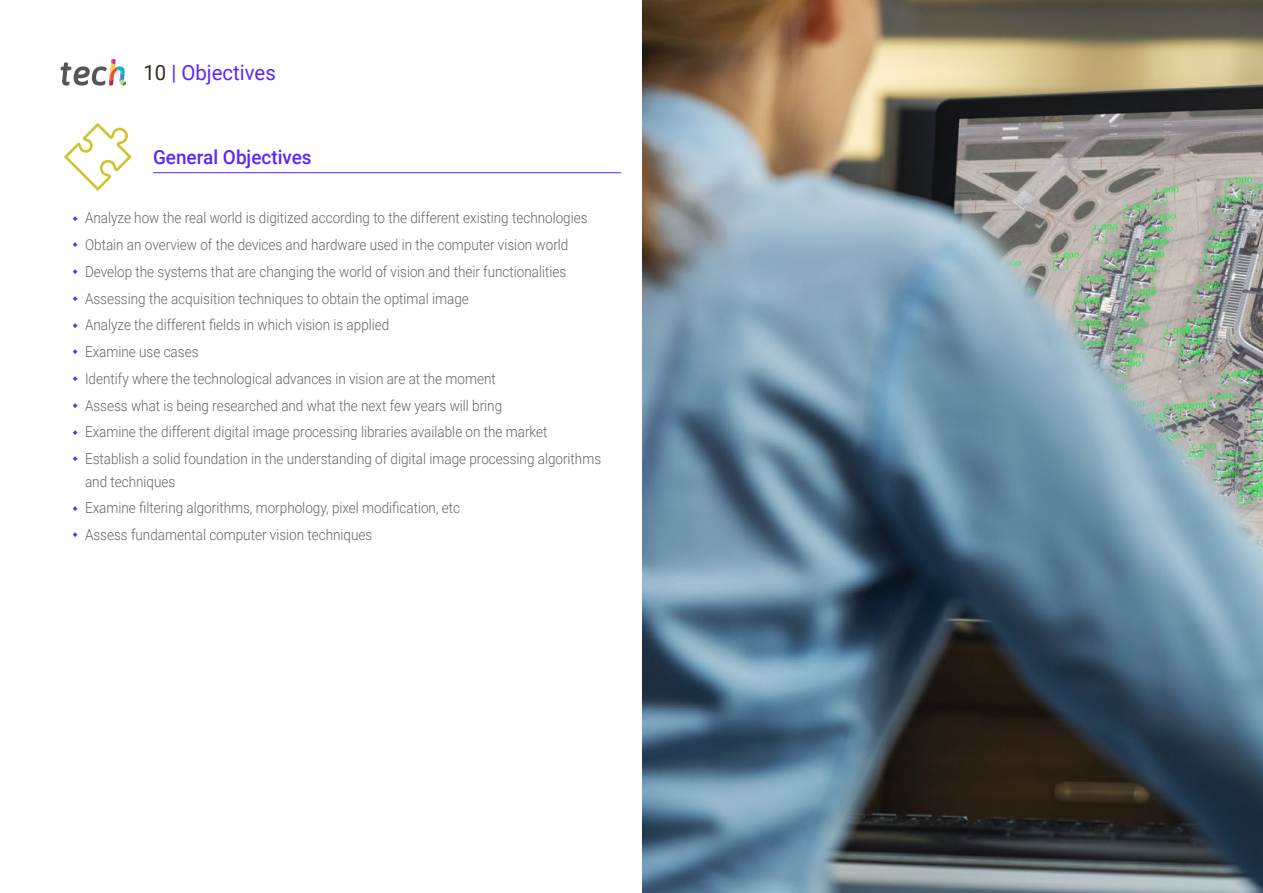
<style>
.page{position:relative;width:1263px;height:893px;background:#fff}
.page>*{position:absolute;margin:0;border:0;box-sizing:border-box;transform-origin:0 0}
.t1{font:21px "Roboto";color:#5927ff}
.t2{font:500 19.5px "Roboto";color:#5927ff}
.t3{font:300 15px/26.7px "Roboto";color:#61646a;scale:.9 1}
.s1{color:#312e20}
</style>
<div class="page">
<hr style="left:153px;top:172px;width:468px;height:1px;background:#5927ff">
<svg style="left:64px;top:123px;width:68px;height:68px"></svg>
<img style="left:642px;top:0;width:621px;height:893px">
<svg style="left:61px;top:59px;width:65px;height:27px"></svg>
<h1 class="t1" style="left:144px;top:57px;width:134px"><span class="s1">10</span> | Objectives</h1>
<h2 class="t2" style="left:153px;top:144px;width:160px">General Objectives</h2>
<p class="t3" style="left:85px;top:204px;width:575px">Analyze how the real world is digitized according to the different existing technologies Obtain an overview of the devices and hardware used in the computer vision world Develop the systems that are changing the world of vision and their functionalities Assessing the acquisition techniques to obtain the optimal image<br>Analyze the different fields in which vision is applied<br>Examine use cases<br>Identify where the technological advances in vision are at the moment<br>Assess what is being researched and what the next few years will bring<br>Examine the different digital image processing libraries available on the market Establish a solid foundation in the understanding of digital image processing algorithms</p>
<p class="t3" style="left:85px;top:467px;width:418px">and techniques<br>Examine filtering algorithms, morphology, pixel modification, etc<br>Assess fundamental computer vision techniques</p>
</div>
